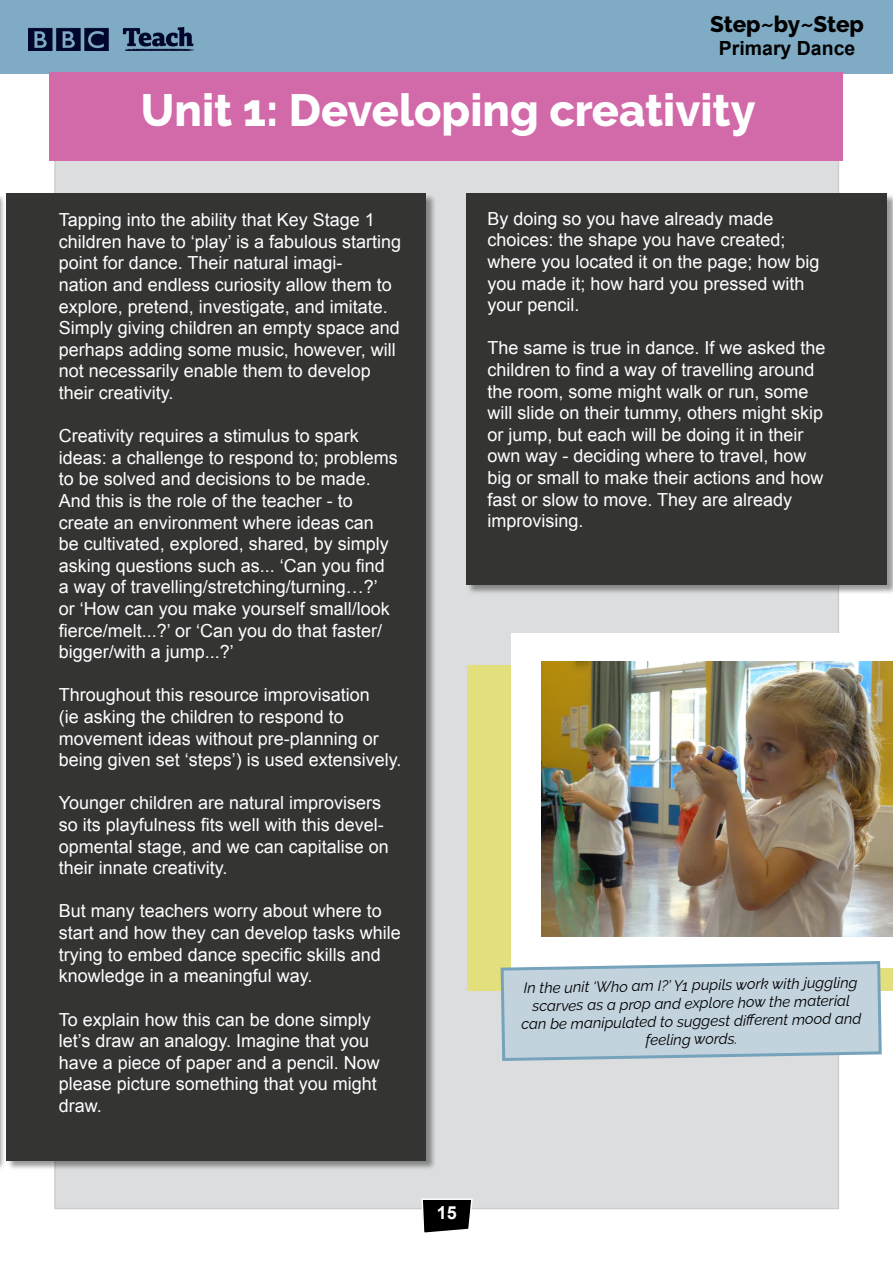
<style>
.page{position:relative;width:893px;height:1263px;background:#fff}
.page>*{position:absolute;margin:0;border:0;box-sizing:border-box;transform-origin:0 0}
.t1{font:800 45px "Raleway";color:#fff}
.t2{font:800 22.5px "Raleway";letter-spacing:-.005em;color:#000}
.t3{font:700 19.5px "Arial";color:#000}
.t4{font:18px/21.6px "Arial";color:#fff}
.t5{font:700 18px "Arial";color:#fff}
.t6{font:italic 15px/18px "Raleway";color:#000;text-align:center}
</style>
<div class="page">
<div style="left:55px;top:55px;width:783px;height:1153px;background:#dcddde"></div>
<div style="left:6px;top:193px;width:430px;height:978px;background:#000;opacity:.4"></div>
<div style="left:6px;top:193px;width:420px;height:968px;background:#343433"></div>
<div style="left:0;top:193px;width:6px;height:978px;background:#000;opacity:.4"></div>
<div style="left:467px;top:193px;width:426px;height:402px;background:#000;opacity:.4"></div>
<div style="left:467px;top:193px;width:420px;height:392px;background:#343433"></div>
<hr style="left:0;top:0;width:1px;height:74px;background:#7fabc4">
<div style="left:1px;top:0;width:892px;height:74px;background:#7fabc4"></div>
<div style="left:50px;top:72px;width:793px;height:88px;background:#d269a9"></div>
<img style="left:29px;top:27px;width:164px;height:24px">
<svg style="left:421px;top:1198px;width:53px;height:35px"></svg>
<div style="left:467px;top:666px;width:426px;height:325px;background:#e3df7c"></div>
<div style="left:512px;top:633px;width:381px;height:334px;background:#fff"></div>
<img style="left:542px;top:661px;width:350px;height:276px">
<svg style="left:500px;top:959px;width:383px;height:103px"></svg>
<p class="t2" style="left:710px;top:11px;width:155px">Step~by~Step</p>
<p class="t3" style="left:719px;top:35px;width:138px">Primary Dance</p>
<h1 class="t1" style="left:141px;top:84px;width:616px">Unit 1: Developing creativity</h1>
<p class="t4" style="left:59px;top:209px;width:344px">Tapping into the ability that Key Stage 1 children have to ‘play’ is a fabulous starting point for dance. Their natural imagi-<br>nation and endless curiosity allow them to explore, pretend, investigate, and imitate.<br>Simply giving children an empty space and perhaps adding some music, however, will not necessarily enable them to develop their creativity.</p>
<p class="t4" style="left:59px;top:425px;width:341px">Creativity requires a stimulus to spark ideas: a challenge to respond to; problems to be solved and decisions to be made.<br>And this is the role of the teacher - to create an environment where ideas can be cultivated, explored, shared, by simply asking questions such as... ‘Can you find a way of travelling/stretching/turning…?’ or ‘How can you make yourself small/look fierce/melt...?’ or ‘Can you do that faster/ bigger/with a jump...?’</p>
<p class="t4" style="left:59px;top:684px;width:344px">Throughout this resource improvisation<br>(ie asking the children to respond to movement ideas without pre-planning or being given set ‘steps’) is used extensively.</p>
<p class="t4" style="left:59px;top:792px;width:332px">Younger children are natural improvisers so its playfulness fits well with this devel&shy;opmental stage, and we can capitalise on their innate creativity.</p>
<p class="t4" style="left:59px;top:900px;width:344px">But many teachers worry about where to start and how they can develop tasks while trying to embed dance specific skills and knowledge in a meaningful way.</p>
<p class="t4" style="left:59px;top:1008px;width:323px">To explain how this can be done simply let’s draw an analogy. Imagine that you have a piece of paper and a pencil. Now please picture something that you might draw.</p>
<p class="t4" style="left:487px;top:208px;width:334px">By doing so you have already made choices: the shape you have created; where you located it on the page; how big you made it; how hard you pressed with your pencil.</p>
<p class="t4" style="left:487px;top:337px;width:340px">The same is true in dance. If we asked the children to find a way of travelling around the room, some might walk or run, some will slide on their tummy, others might skip or jump, but each will be doing it in their own way - deciding where to travel, how big or small to make their actions and how fast or slow to move. They are already improvising.</p>
<p class="t5" style="left:437px;top:1201px;width:22px">15</p>
<p class="t6" style="left:521px;top:979px;width:342px;rotate:-1deg">In the unit ‘Who am I?’ Y1 pupils work with juggling scarves as a prop and explore how the material can be manipulated to suggest diff erent mood and feeling words.</p>
</div>
